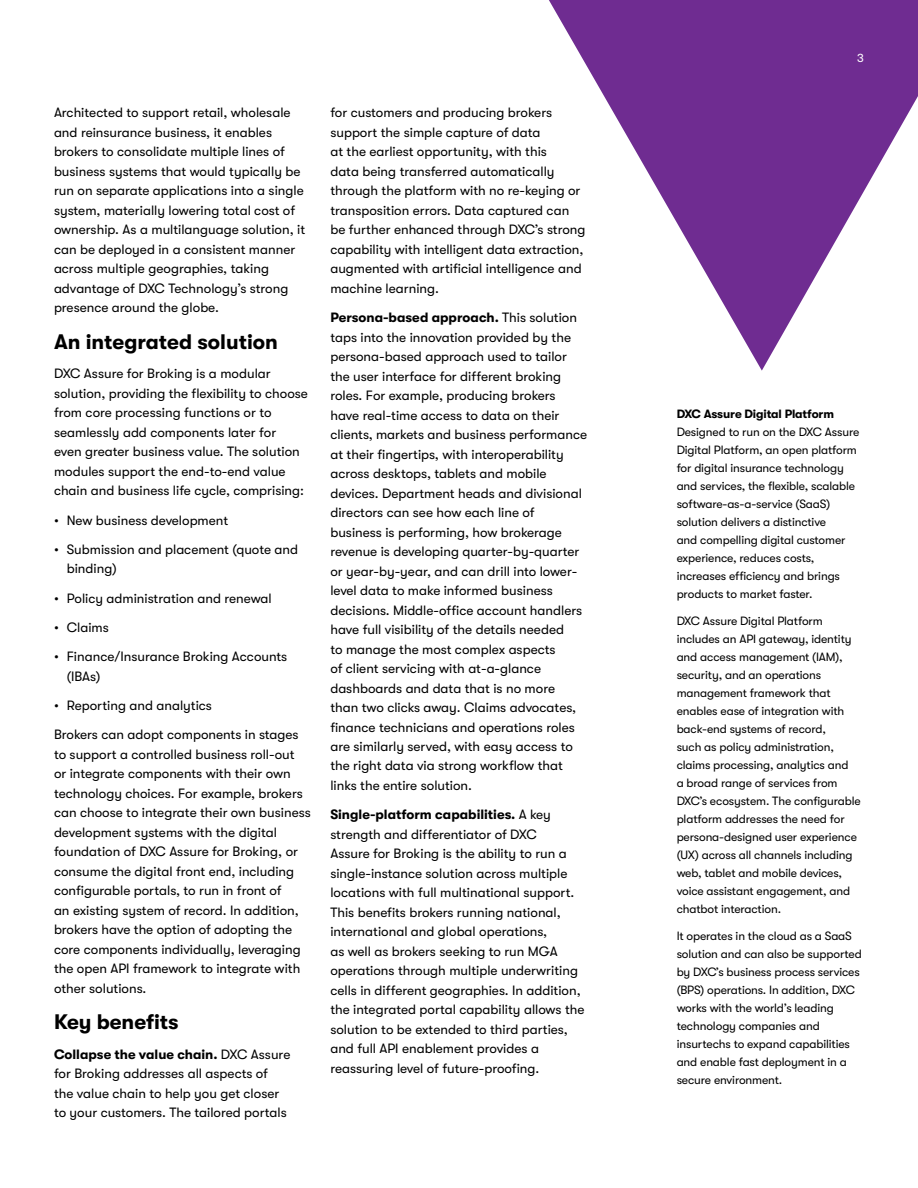
<style>
.page{position:relative;width:918px;height:1188px;background:#fff}
.page>*{position:absolute;margin:0;border:0;box-sizing:border-box;transform-origin:0 0}
.t1{font:700 21px "GT Walsheim Pro";color:#000}
.t2{font:13.5px/19.5px "GT Walsheim Pro";color:#000}
.t3{font:12px/18px "GT Walsheim Pro";letter-spacing:-.01em;color:#000}
.t4{font:700 12px "GT Walsheim Pro";letter-spacing:-.01em;color:#000}
.t5{font:12px "GT Walsheim Pro";color:#fff}
.s1{font-weight:700}
</style>
<div class="page">
<svg style="left:549px;top:0;width:369px;height:371px;fill:#6f2c91"></svg>
<p class="t2" style="left:54px;top:103px;width:253px">Architected to support retail, wholesale and reinsurance business, it enables brokers to consolidate multiple lines of business systems that would typically be run on separate applications into a single system, materially lowering total cost of ownership. As a multilanguage solution, it can be deployed in a consistent manner across multiple geographies, taking advantage of DXC Technology’s strong presence around the globe.</p>
<h1 class="t1" style="left:54px;top:330px;width:225px">An integrated solution</h1>
<p class="t2" style="left:54px;top:364px;width:256px">DXC Assure for Broking is a modular solution, providing the flexibility to choose from core processing functions or to seamlessly add components later for<br>even greater business value. The solution modules support the end-to-end value chain and business life cycle, comprising:</p>
<p class="t2" style="left:54px;top:510px;width:176px">• New business development</p>
<p class="t2" style="left:67px;top:540px;width:233px;text-indent:-13px">• Submission and placement (quote and binding)</p>
<p class="t2" style="left:54px;top:588px;width:219px">• Policy administration and renewal</p>
<p class="t2" style="left:54px;top:618px;width:56px">• Claims</p>
<p class="t2" style="left:67px;top:647px;width:222px;text-indent:-13px">• Finance/Insurance Broking Accounts (IBAs)</p>
<p class="t2" style="left:54px;top:691px;width:246px;line-height:29.2px">• Reporting and analytics<br>Brokers can adopt components in stages</p>
<p class="t2" style="left:54px;top:744px;width:258px">to support a controlled business roll-out<br>or integrate components with their own technology choices. For example, brokers can choose to integrate their own business development systems with the digital foundation of DXC Assure for Broking, or consume the digital front end, including configurable portals, to run in front of<br>an existing system of record. In addition, brokers have the option of adopting the core components individually, leveraging the open API framework to integrate with other solutions.</p>
<h1 class="t1" style="left:54px;top:1010px;width:126px">Key benefits</h1>
<p class="t2" style="left:54px;top:1044px;width:238px"><span class="s1">Collapse the value chain.</span> DXC Assure for Broking addresses all aspects of the value chain to help you get closer to your customers. The tailored portals</p>
<p class="t2" style="left:330px;top:103px;width:257px">for customers and producing brokers support the simple capture of data<br>at the earliest opportunity, with this<br>data being transferred automatically through the platform with no re-keying or transposition errors. Data captured can be further enhanced through DXC’s strong capability with intelligent data extraction, augmented with artificial intelligence and machine learning.</p>
<p class="t2" style="left:330px;top:308px;width:258px"><span class="s1">Persona-based approach.</span> This solution taps into the innovation provided by the persona-based approach used to tailor the user interface for different broking roles. For example, producing brokers have real-time access to data on their clients, markets and business performance at their fingertips, with interoperability across desktops, tablets and mobile devices. Department heads and divisional directors can see how each line of business is performing, how brokerage revenue is developing quarter-by-quarter or year-by-year, and can drill into lower&shy;level data to make informed business decisions. Middle-office account handlers have full visibility of the details needed<br>to manage the most complex aspects<br>of client servicing with at-a-glance dashboards and data that is no more<br>than two clicks away. Claims advocates, finance technicians and operations roles are similarly served, with easy access to the right data via strong workflow that links the entire solution.</p>
<p class="t2" style="left:330px;top:805px;width:256px"><span class="s1">Single-platform capabilities.</span> A key strength and differentiator of DXC<br>Assure for Broking is the ability to run a single-instance solution across multiple locations with full multinational support.<br>This benefits brokers running national, international and global operations,<br>as well as brokers seeking to run MGA operations through multiple underwriting cells in different geographies. In addition, the integrated portal capability allows the solution to be extended to third parties, and full API enablement provides a reassuring level of future-proofing.</p>
<p class="t5" style="left:857px;top:52px;width:8px">3</p>
<p class="t4" style="left:677px;top:407px;width:159px">DXC Assure Digital Platform</p>
<p class="t3" style="left:677px;top:423px;width:184px">Designed to run on the DXC Assure<br>Digital Platform, an open platform for digital insurance technology and services, the flexible, scalable software-as-a-service (SaaS) solution delivers a distinctive<br>and compelling digital customer experience, reduces costs, increases efficiency and brings products to market faster.</p>
<p class="t3" style="left:677px;top:612px;width:186px">DXC Assure Digital Platform includes an API gateway, identity and access management (IAM), security, and an operations management framework that enables ease of integration with back-end systems of record,<br>such as policy administration, claims processing, analytics and<br>a broad range of services from<br>DXC’s ecosystem. The configurable platform addresses the need for persona-designed user experience (UX) across all channels including web, tablet and mobile devices, voice assistant engagement, and chatbot interaction.</p>
<p class="t3" style="left:677px;top:927px;width:187px">It operates in the cloud as a SaaS solution and can also be supported by DXC’s business process services (BPS) operations. In addition, DXC works with the world’s leading technology companies and insurtechs to expand capabilities and enable fast deployment in a secure environment.</p>
</div>
